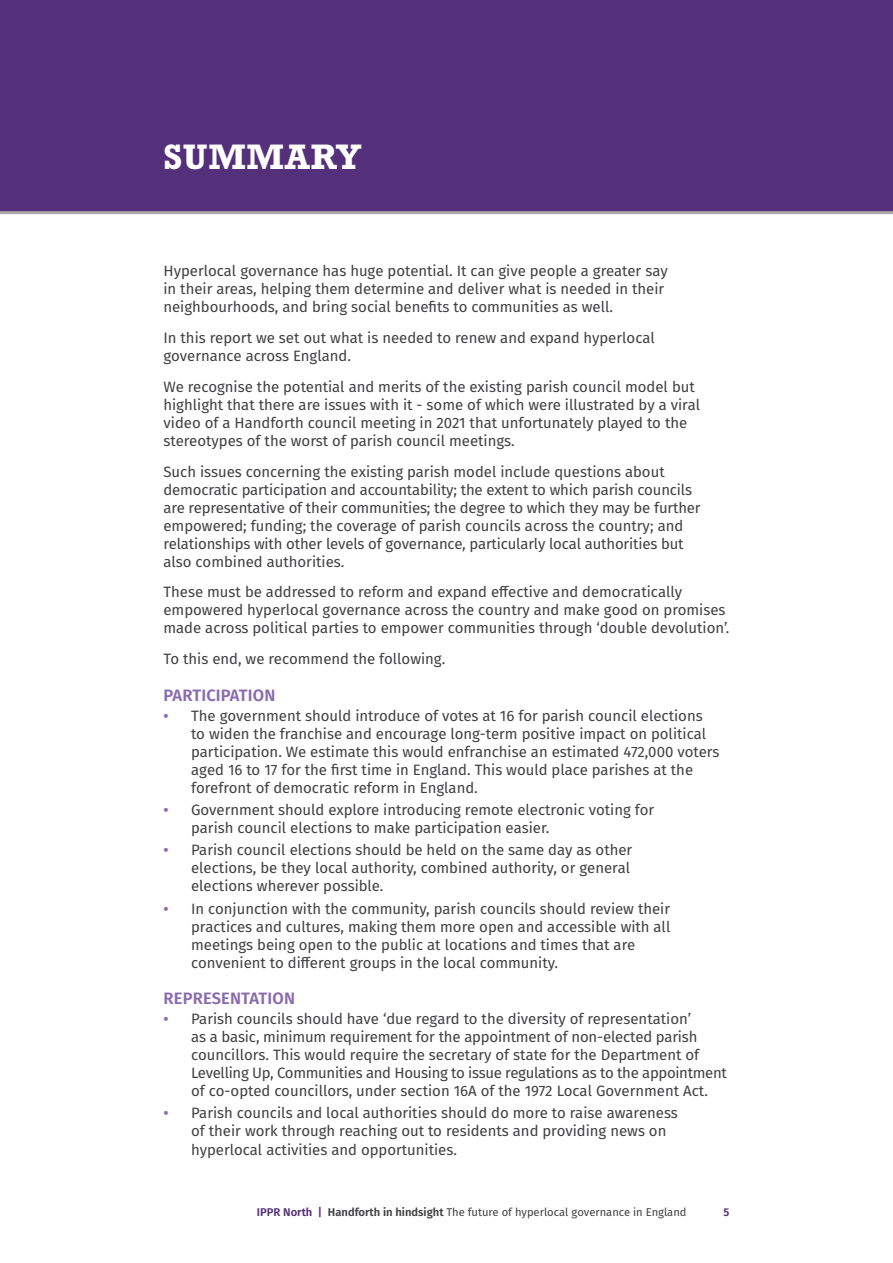
<style>
.page{position:relative;width:893px;height:1263px;background:#fff}
.page>*{position:absolute;margin:0;border:0;box-sizing:border-box;transform-origin:0 0}
.t1{font:700 36px "Rockwell Std";letter-spacing:.02em;color:#fff}
.t2{font:600 16.5px "Fira Sans";letter-spacing:.01em;color:#8b6baf}
.t3{font:15px/18px "Fira Sans";color:#414042}
.t4{font:11.25px "Fira Sans";color:#414042}
.t5{font:600 11.25px "Fira Sans";color:#55307a}
.s1{font-weight:600;color:#8b6baf}
.s2{font-weight:600;color:#55307a}
.s3{font-weight:600}
</style>
<div class="page">
<div style="left:0;top:0;width:893px;height:214px;background:#55307a"></div>
<h1 class="t1" style="left:163px;top:136px;width:199px">SUMMARY</h1>
<p class="t3" style="left:163px;top:262px;width:506px">Hyperlocal governance has huge potential. It can give people a greater say in their areas, helping them determine and deliver what is needed in their neighbourhoods, and bring social benefits to communities as well.</p>
<p class="t3" style="left:163px;top:328px;width:493px">In this report we set out what is needed to renew and expand hyperlocal governance across England.</p>
<p class="t3" style="left:163px;top:377px;width:538px">We recognise the potential and merits of the existing parish council model but highlight that there are issues with it - some of which were illustrated by a viral video of a Handforth council meeting in 2021 that unfortunately played to the stereotypes of the worst of parish council meetings.</p>
<p class="t3" style="left:163px;top:462px;width:539px">Such issues concerning the existing parish model include questions about democratic participation and accountability; the extent to which parish councils are representative of their communities; the degree to which they may be further empowered; funding; the coverage of parish councils across the country; and relationships with other levels of governance, particularly local authorities but also combined authorities.</p>
<p class="t3" style="left:163px;top:583px;width:568px">These must be addressed to reform and expand effective and democratically empowered hyperlocal governance across the country and make good on promises made across political parties to empower communities through ‘double devolution’.</p>
<p class="t3" style="left:163px;top:649px;width:283px">To this end, we recommend the following.</p>
<p class="t2" style="left:164px;top:681px;width:113px">PARTICIPATION</p>
<p class="t3" style="left:191px;top:706px;width:530px;text-indent:-28px"><span class="s1">•</span> The government should introduce of votes at 16 for parish council elections to widen the franchise and encourage long-term positive impact on political participation. We estimate this would enfranchise an estimated 472,000 voters aged 16 to 17 for the first time in England. This would place parishes at the forefront of democratic reform in England.</p>
<p class="t3" style="left:191px;top:800px;width:465px;text-indent:-28px"><span class="s1">•</span> Government should explore introducing remote electronic voting for parish council elections to make participation easier.</p>
<p class="t3" style="left:191px;top:841px;width:443px;text-indent:-28px"><span class="s1">•</span> Parish council elections should be held on the same day as other elections, be they local authority, combined authority, or general elections wherever possible.</p>
<p class="t3" style="left:191px;top:899px;width:481px;text-indent:-28px"><span class="s1">•</span> In conjunction with the community, parish councils should review their practices and cultures, making them more open and accessible with all meetings being open to the public at locations and times that are convenient to different groups in the local community.</p>
<p class="t2" style="left:164px;top:985px;width:133px">REPRESENTATION</p>
<p class="t3" style="left:191px;top:1009px;width:537px;text-indent:-28px"><span class="s1">•</span> Parish councils should have ‘due regard to the diversity of representation’<br>as a basic, minimum requirement for the appointment of non-elected parish councillors. This would require the secretary of state for the Department of Levelling Up, Communities and Housing to issue regulations as to the appointment of co-opted councillors, under section 16A of the 1972 Local Government Act.</p>
<p class="t3" style="left:191px;top:1104px;width:488px;text-indent:-28px"><span class="s1">•</span> Parish councils and local authorities should do more to raise awareness of their work through reaching out to residents and providing news on hyperlocal activities and opportunities.</p>
<p class="t4" style="left:257px;top:1204px;width:431px"><span class="s2">IPPR North |</span> <span class="s3">Handforth in hindsight</span> The future of hyperlocal governance in England</p>
<p class="t5" style="left:724px;top:1203px;width:7px">5</p>
</div>
